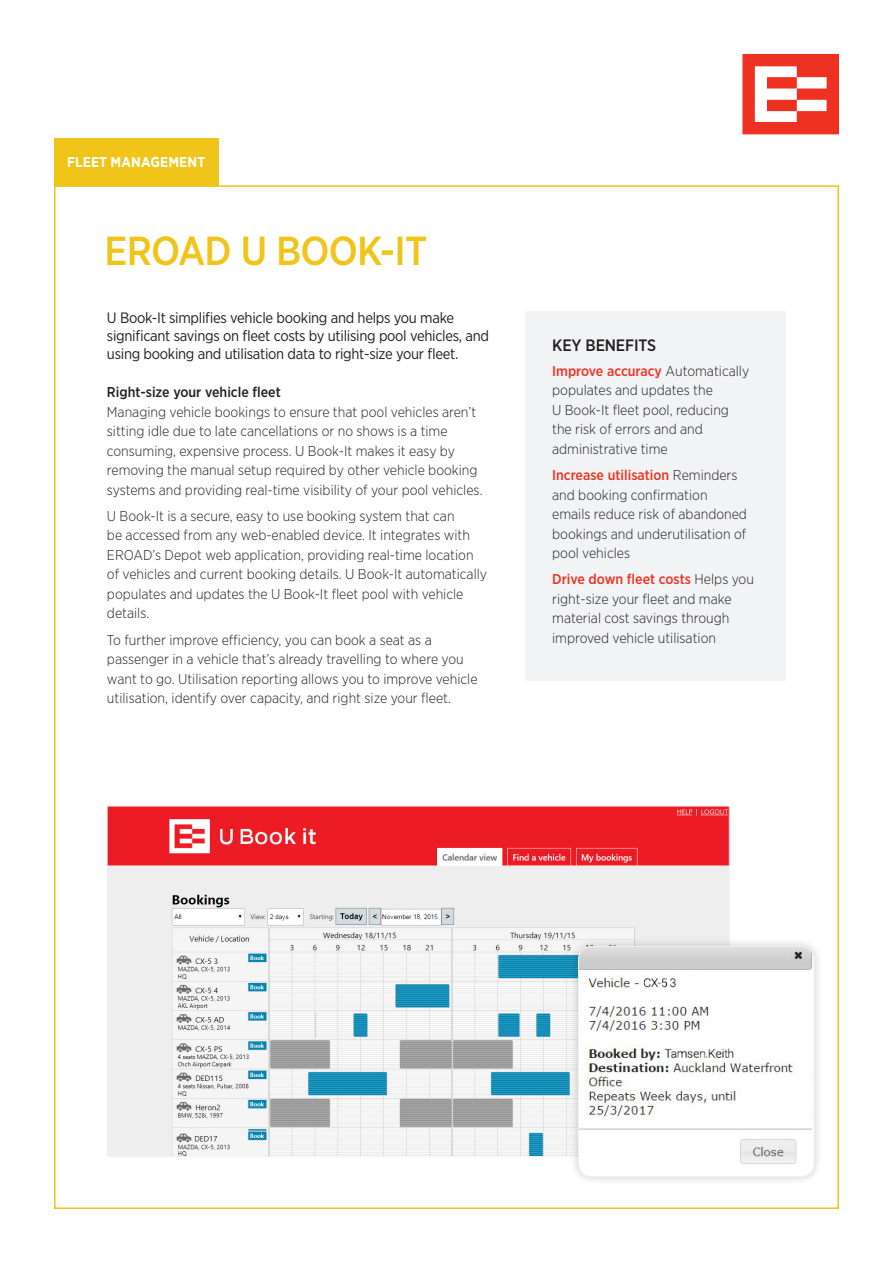
<style>
.page{position:relative;width:893px;height:1263px;background:#fff}
.page>*{position:absolute;margin:0;border:0;box-sizing:border-box;transform-origin:0 0}
.Yellow_page_title{font:500 40.5px "Gotham Narrow";letter-spacing:-.02em;color:#f0c418}
.Key_Features_Benefit{font:500 16.5px "Gotham Narrow";letter-spacing:-.01em;color:#231f20}
.Intro_paragraph{font:15px/18px "Gotham Narrow";letter-spacing:-.02em;color:#231f20}
.Black_body_copy{font:300 14.25px/19.5px "Gotham Narrow";color:#231f20}
.Body_copy_heading{font:500 14.25px "Gotham Narrow";color:#231f20}
.t1{font:700 14.25px "Gotham Narrow";letter-spacing:.01em;color:#fff}
.s1{font-weight:500;color:#ef3122}
</style>
<div class="page">
<svg style="left:742px;top:54px;width:97px;height:80px"></svg>
<div style="left:54px;top:138px;width:164px;height:47px;background:#f0c418"></div>
<div style="left:525px;top:311px;width:260px;height:369px;background:#f2f3f4"></div>
<img style="left:109px;top:808px;width:618px;height:347px">
<div style="left:569px;top:937px;width:254px;height:249px;background:#231f20;opacity:.25"></div>
<img style="left:578px;top:946px;width:236px;height:231px">
<div style="left:578px;top:946px;width:236px;height:231px;border:1px solid #f2f3f4;border-radius:13px"></div>
<p class="t1" style="left:67px;top:153px;width:140px">FLEET MANAGEMENT</p>
<p class="Yellow_page_title" style="left:105px;top:225px;width:324px">EROAD U BOOK-IT</p>
<p class="Intro_paragraph" style="left:107px;top:308px;width:384px">U Book-It simplifies vehicle booking and helps you make significant savings on fleet costs by utilising pool vehicles, and using booking and utilisation data to right-size your fleet.</p>
<p class="Body_copy_heading" style="left:107px;top:383px;width:175px">Right-size your vehicle fleet</p>
<p class="Black_body_copy" style="left:107px;top:401px;width:377px">Managing vehicle bookings to ensure that pool vehicles aren’t sitting idle due to late cancellations or no shows is a time consuming, expensive process. U Book-It makes it easy by removing the manual setup required by other vehicle booking systems and providing real-time visibility of your pool vehicles.</p>
<p class="Black_body_copy" style="left:107px;top:506px;width:382px">U Book-It is a secure, easy to use booking system that can<br>be accessed from any web-enabled device. It integrates with EROAD’s Depot web application, providing real-time location of vehicles and current booking details. U Book-It automatically populates and updates the U Book-It fleet pool with vehicle details.</p>
<p class="Black_body_copy" style="left:107px;top:629px;width:372px">To further improve efficiency, you can book a seat as a passenger in a vehicle that’s already travelling to where you want to go. Utilisation reporting allows you to improve vehicle utilisation, identify over capacity, and right size your fleet.</p>
<p class="Key_Features_Benefit" style="left:552px;top:335px;width:106px">KEY BENEFITS</p>
<p class="Black_body_copy" style="left:552px;top:361px;width:199px"><span class="s1">Improve accuracy</span> Automatically populates and updates the<br>U Book-It fleet pool, reducing the risk of errors and and administrative time</p>
<p class="Black_body_copy" style="left:552px;top:465px;width:196px"><span class="s1">Increase utilisation</span> Reminders and booking confirmation emails reduce risk of abandoned bookings and underutilisation of pool vehicles</p>
<p class="Black_body_copy" style="left:552px;top:569px;width:203px"><span class="s1">Drive down fleet costs</span> Helps you right-size your fleet and make material cost savings through improved vehicle utilisation</p>
</div>
